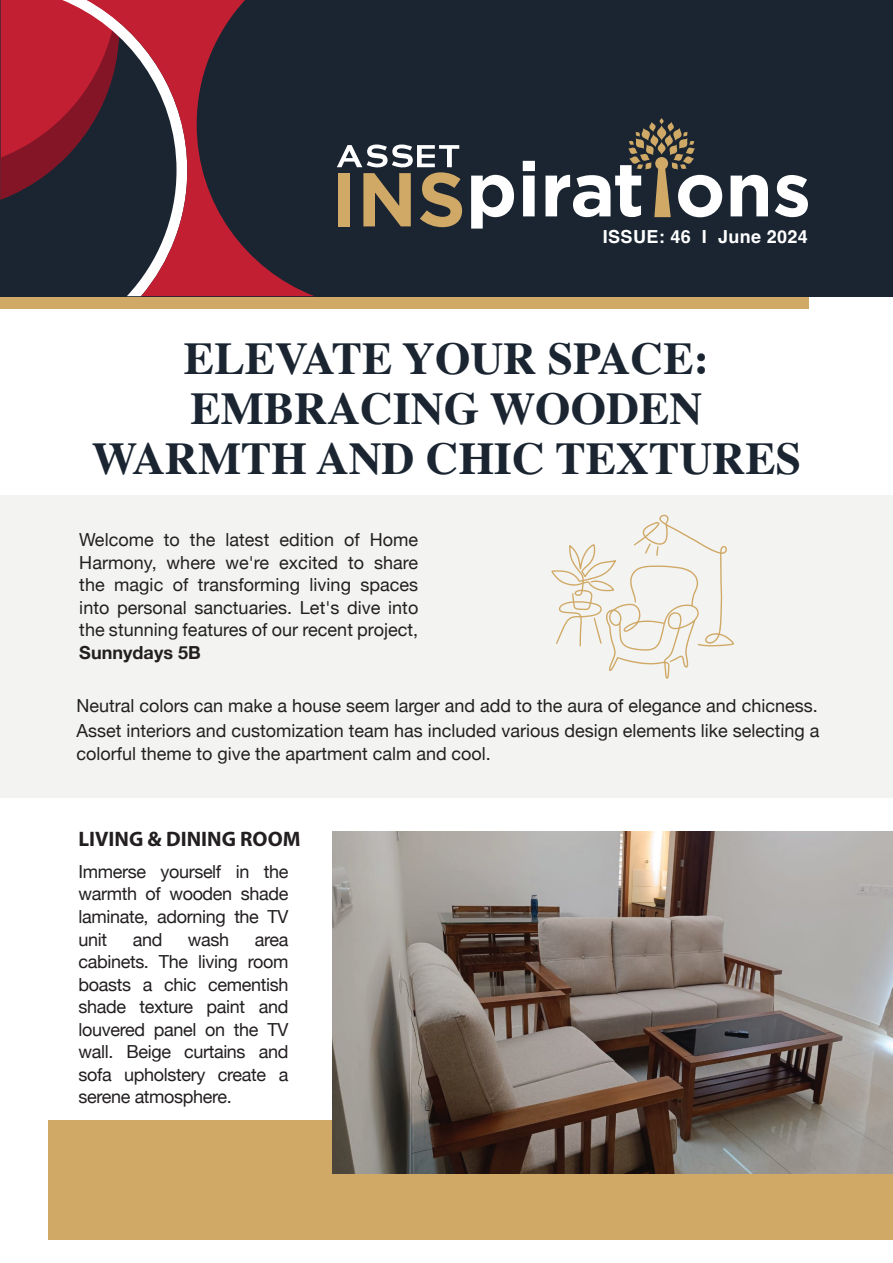
<style>
.page{position:relative;width:893px;height:1263px;background:#fff}
.page>*{position:absolute;margin:0;border:0;box-sizing:border-box;transform-origin:0 0}
.t1{font:700 45.6px/50.1px "Times";color:#1a2531;text-align:center}
.t2{font:700 21px "Myriad Pro";color:#231f20}
.t3{font:18px/22.5px "Helvetica Neue";color:#231f20;text-align:justify}
.t4{font:700 18px "Helvetica";letter-spacing:.02em;color:#fff}
.t5{font:700 18px "Helvetica Neue";letter-spacing:.005em;color:#231f20}
</style>
<div class="page">
<div style="left:0;top:495px;width:893px;height:303px;background:#f3f4f2"></div>
<div style="left:0;top:190px;width:809px;height:119px;background:#d0a967"></div>
<div style="left:49px;top:1120px;width:844px;height:120px;background:#d0a967"></div>
<div style="left:0;top:0;width:893px;height:296px;background:#1a2531"></div>
<svg style="left:1px;top:0;width:85px;height:200px;background:#9e1f31"></svg>
<svg style="left:86px;top:0;width:228px;height:296px"></svg>
<svg style="left:471px;top:175px;width:43px;height:54px"></svg>
<svg style="left:523px;top:161px;width:12px;height:55px"></svg>
<svg style="left:545px;top:118px;width:177px;height:99px"></svg>
<svg style="left:731px;top:175px;width:37px;height:41px"></svg>
<svg style="left:775px;top:175px;width:33px;height:42px"></svg>
<svg style="left:337px;top:144px;width:125px;height:83px"></svg>
<svg style="left:551px;top:514px;width:183px;height:165px"></svg>
<img style="left:333px;top:831px;width:560px;height:343px">
<p class="t4" style="left:603px;top:226px;width:207px">ISSUE: 46 I June 2024</p>
<h1 class="t1" style="left:92px;top:329px;width:711px">ELEVATE YOUR SPACE:<br>EMBRACING WOODEN<br>WARMTH AND CHIC TEXTURES</h1>
<p class="t3" style="left:79px;top:529px;width:341px">Welcome to the latest edition of Home Harmony, where we're excited to share the magic of transforming living spaces into personal sanctuaries. Let's dive into the stunning features of our recent project,</p>
<p class="t5" style="left:79px;top:638px;width:123px">Sunnydays 5B</p>
<p class="t3" style="left:77px;top:694px;width:744px;line-height:25.5px">Neutral colors can make a house seem larger and add to the aura of elegance and chicness.<br>Asset interiors and customization team has included various design elements like selecting a</p>
<p class="t3" style="left:77px;top:743px;width:416px">colorful theme to give the apartment calm and cool.</p>
<p class="t2" style="left:79px;top:825px;width:223px">LIVING &amp; DINING ROOM</p>
<p class="t3" style="left:79px;top:861px;width:211px">Immerse yourself in the warmth of wooden shade laminate, adorning the TV unit</p>
<p class="t3" style="left:133px;top:929px;width:31px">and</p>
<p class="t3" style="left:188px;top:929px;width:43px">wash</p>
<p class="t3" style="left:79px;top:929px;width:211px;text-indent:176px">area cabinets. The living room boasts a chic cementish shade texture paint and louvered panel on the TV wall. Beige curtains and sofa upholstery create a serene atmosphere.</p>
</div>
